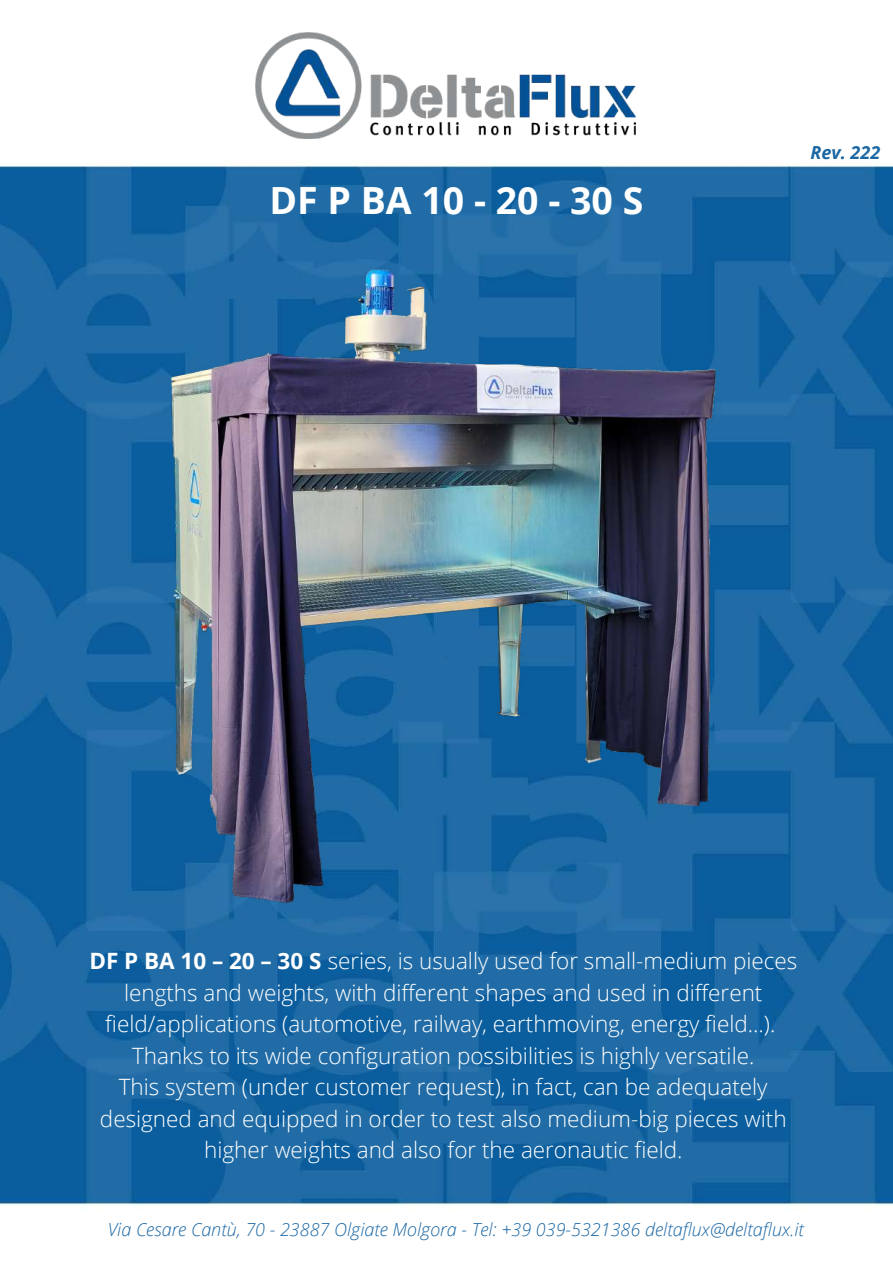
<style>
.page{position:relative;width:893px;height:1264px;background:#fff}
.page>*{position:absolute;margin:0;border:0;box-sizing:border-box;transform-origin:0 0}
.t1{font:700 37.5px "Open Sans";color:#fff}
.t2{font:300 22.5px/31.5px "Open Sans";color:#fff;text-align:center}
.t3{font:italic 300 18px "Open Sans";color:#1b67a4}
.t4{font:italic 700 18px "Open Sans";color:#1b67a4}
.s1{font-weight:700}
</style>
<div class="page">
<img style="left:0;top:162px;width:892px;height:1043px">
<img style="left:256px;top:32px;width:380px;height:106px">
<img style="left:118px;top:232px;width:655px;height:705px">
<h1 class="t1" style="left:269px;top:174px;width:375px">DFPBA10-20-30S</h1>
<p class="t4" style="left:810px;top:140px;width:71px">Rev. 222</p>
<p class="t2" style="left:89px;top:944px;width:709px"><span class="s1">DF P BA 10 – 20 – 30 S</span> series, is usually used for small-medium pieces lengths and weights, with different shapes and used in different field/applications (automotive, railway, earthmoving, energy field…).<br>Thanks to its wide configuration possibilities is highly versatile.<br>This system (under customer request), in fact, can be adequately designed and equipped in order to test also medium-big pieces with higher weights and also for the aeronautic field.</p>
<p class="t3" style="left:108px;top:1216px;width:697px">Via Cesare Cantù, 70 - 23887 Olgiate Molgora - Tel: +39 039-5321386 deltaflux@deltaflux.it</p>
</div>
